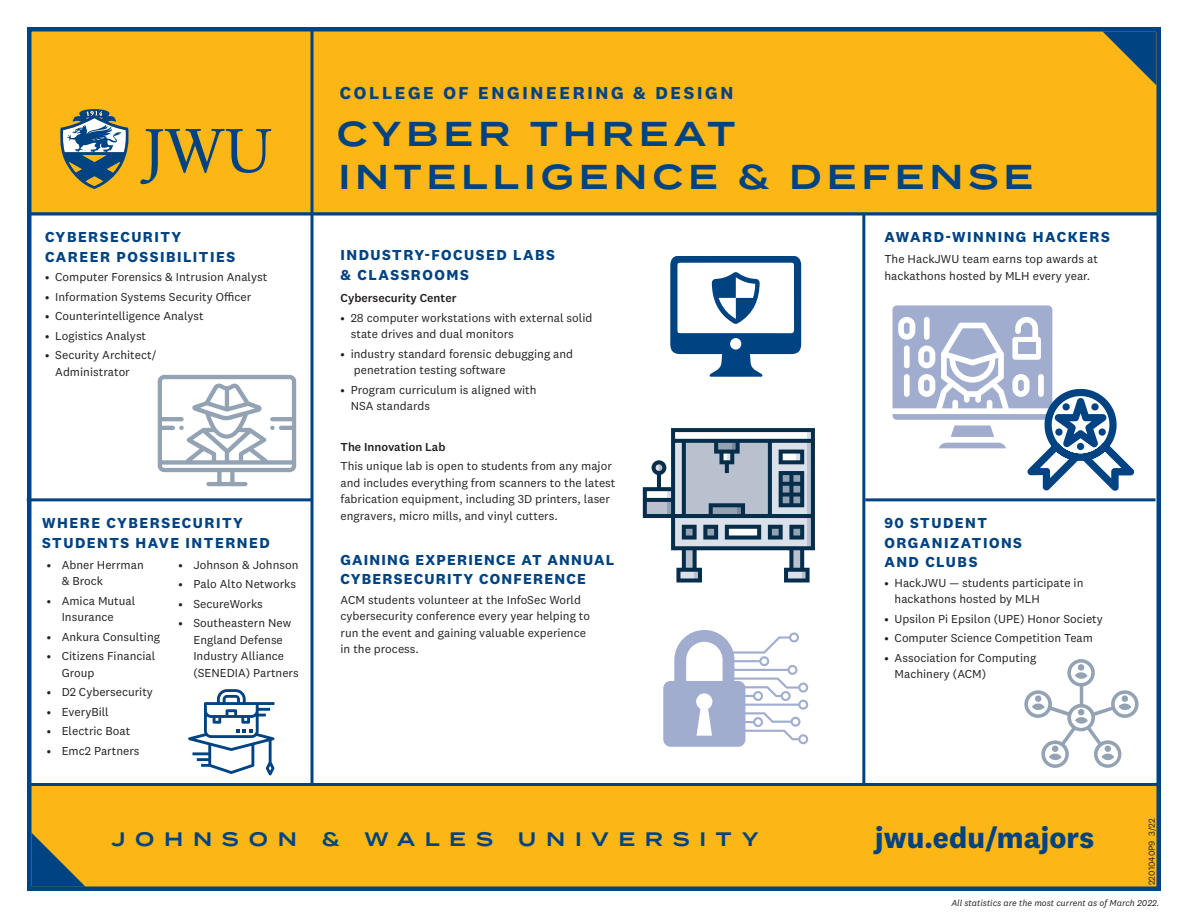
<style>
.page{position:relative;width:1188px;height:918px;background:#fff}
.page>*{position:absolute;margin:0;border:0;box-sizing:border-box;transform-origin:0 0}
.t1{font:600 34.5px "Termina";letter-spacing:.145em;color:#004382}
.t2{font:700 30px "National 2";letter-spacing:.005em;color:#004382}
.t3{font:600 19.5px "Termina";letter-spacing:.495em;color:#004382}
.t4{font:700 18px "National 2";letter-spacing:.15em;color:#004382}
.text{font:700 15px/19.5px "National 2";letter-spacing:.095em;color:#004382}
.module_head{font:700 15px/19.5px "National 2";letter-spacing:.1em;color:#004382}
.text-2{font:12px/16.5px "National 2";color:#231f20}
.module_sub_head{font:500 12px "National 2";color:#231f20}
.text-3{font:500 12px "National 2";color:#231f20}
.text-4{font:italic 9px "National 2";color:#231f20}
.text-5{font:9px "National 2";color:#231f20}
</style>
<div class="page">
<div style="left:29px;top:784px;width:1127px;height:107px;background:#fcb615"></div>
<div style="left:32px;top:27px;width:1129px;height:188px;background:#fcb615"></div>
<hr style="left:29px;top:212px;width:1130px;height:3px;background:#004382">
<hr style="left:29px;top:783px;width:1130px;height:3px;background:#004382">
<hr style="left:311px;top:29px;width:3px;height:754px;background:#004382">
<hr style="left:865px;top:498px;width:290px;height:3px;background:#004382">
<hr style="left:27px;top:498px;width:285px;height:3px;background:#004382">
<hr style="left:862px;top:214px;width:3px;height:569px;background:#004382">
<svg style="left:140px;top:129px;width:131px;height:55px"></svg>
<svg style="left:60px;top:109px;width:69px;height:80px"></svg>
<svg style="left:1103px;top:32px;width:53px;height:53px"></svg>
<svg style="left:32px;top:833px;width:53px;height:53px"></svg>
<svg style="left:643px;top:428px;width:172px;height:155px"></svg>
<svg style="left:893px;top:305px;width:241px;height:186px"></svg>
<svg style="left:670px;top:256px;width:131px;height:121px"></svg>
<svg style="left:663px;top:630px;width:145px;height:117px"></svg>
<svg style="left:158px;top:375px;width:138px;height:111px"></svg>
<svg style="left:188px;top:689px;width:86px;height:86px"></svg>
<svg style="left:1024px;top:659px;width:115px;height:109px"></svg>
<svg style="left:1075px;top:717px;width:13px;height:7px"></svg>
<div style="left:27px;top:27px;width:1134px;height:864px;border:4px solid #004382"></div>
<p class="text" style="left:45px;top:227px;width:192px">CYBERSECURITY<br>CAREER POSSIBILITIES</p>
<p class="text-2" style="left:45px;top:269px;width:224px">• Computer Forensics &amp; Intrusion Analyst</p>
<p class="text-2" style="left:45px;top:288px;width:208px">• Information Systems Security Officer</p>
<p class="text-2" style="left:45px;top:308px;width:160px">• Counterintelligence Analyst</p>
<p class="text-2" style="left:45px;top:327px;width:103px">• Logistics Analyst</p>
<p class="text-2" style="left:55px;top:347px;width:103px;text-indent:-10px">• Security Architect/<br>Administrator</p>
<p class="module_head" style="left:42px;top:513px;width:229px">WHERE CYBERSECURITY<br>STUDENTS HAVE INTERNED</p>
<p class="text-2" style="left:62px;top:556px;width:84px;text-indent:-15px">• Abner Herrman &amp; Brock</p>
<p class="text-2" style="left:47px;top:592px;width:90px;text-align:center">• Amica Mutual<br>Insurance</p>
<p class="text-2" style="left:47px;top:628px;width:115px">• Ankura Consulting</p>
<p class="text-2" style="left:62px;top:648px;width:95px;text-indent:-15px">• Citizens Financial<br>Group</p>
<p class="text-2" style="left:47px;top:684px;width:108px">• D2 Cybersecurity</p>
<p class="text-2" style="left:47px;top:703px;width:64px">• EveryBill</p>
<p class="text-2" style="left:47px;top:723px;width:85px">• Electric Boat</p>
<p class="text-2" style="left:47px;top:742px;width:94px">• Emc2 Partners</p>
<p class="text-2" style="left:178px;top:556px;width:122px">• Johnson &amp; Johnson</p>
<p class="text-2" style="left:178px;top:576px;width:119px">• Palo Alto Networks</p>
<p class="text-2" style="left:178px;top:595px;width:86px">• SecureWorks</p>
<p class="text-2" style="left:193px;top:615px;width:107px;text-indent:-15px">• Southeastern New<br>England Defense<br>Industry Alliance (SENEDIA) Partners</p>
<p class="t4" style="left:340px;top:82px;width:395px">COLLEGE OF ENGINEERING &amp; DESIGN</p>
<p class="t1" style="left:337px;top:108px;width:400px">CYBER THREAT</p>
<p class="t1" style="left:338px;top:151px;width:696px">INTELLIGENCE &amp; DEFENSE</p>
<p class="module_head" style="left:341px;top:245px;width:216px">INDUSTRY-FOCUSED LABS &amp; CLASSROOMS</p>
<p class="module_sub_head" style="left:341px;top:291px;width:118px">Cybersecurity Center</p>
<p class="text-2" style="left:351px;top:309px;width:243px;text-indent:-10px">• 28 computer workstations with external solid state drives and dual monitors</p>
<p class="text-2" style="left:354px;top:345px;width:221px;text-indent:-13px">• industry standard forensic debugging and penetration testing software</p>
<p class="text-2" style="left:351px;top:381px;width:187px;text-indent:-10px">• Program curriculum is aligned with<br>NSA standards</p>
<p class="text-3" style="left:341px;top:439px;width:107px">The Innovation Lab</p>
<p class="text-2" style="left:341px;top:458px;width:277px">This unique lab is open to students from any major and includes everything from scanners to the latest fabrication equipment, including 3D printers, laser engravers, micro mills, and vinyl cutters.</p>
<p class="text" style="left:341px;top:550px;width:275px">GAINING EXPERIENCE AT ANNUAL<br>CYBERSECURITY CONFERENCE</p>
<p class="text-2" style="left:341px;top:591px;width:251px">ACM students volunteer at the InfoSec World cybersecurity conference every year helping to run the event and gaining valuable experience in the process.</p>
<p class="module_head" style="left:884px;top:227px;width:227px">AWARD-WINNING HACKERS</p>
<p class="text-2" style="left:884px;top:251px;width:215px">The HackJWU team earns top awards at hackathons hosted by MLH every year.</p>
<p class="text" style="left:884px;top:513px;width:139px">90 STUDENT<br>ORGANIZATIONS<br>AND CLUBS</p>
<p class="text-2" style="left:895px;top:574px;width:190px;text-indent:-10px">• HackJWU — students participate in hackathons hosted by MLH</p>
<p class="text-2" style="left:884px;top:610px;width:220px">• Upsilon Pi Epsilon (UPE) Honor Society</p>
<p class="text-2" style="left:884px;top:630px;width:210px">• Computer Science Competition Team</p>
<p class="text-2" style="left:895px;top:649px;width:143px;text-indent:-10px">• Association for Computing<br>Machinery (ACM)</p>
<p class="t3" style="left:112px;top:825px;width:187px">JOHNSON</p>
<p class="t3" style="left:322px;top:825px;width:19px">&amp;</p>
<p class="t3" style="left:365px;top:825px;width:130px">WALES</p>
<p class="t3" style="left:518px;top:825px;width:242px">UNIVERSITY</p>
<p class="t2" style="left:875px;top:819px;width:221px">jwu.edu/majors</p>
<p class="text-5" style="left:1146px;top:885px;width:68px;rotate:-90deg">2201040P9 3/22</p>
<p class="text-4" style="left:951px;top:897px;width:209px">All statistics are the most current as of March 2022.</p>
</div>
